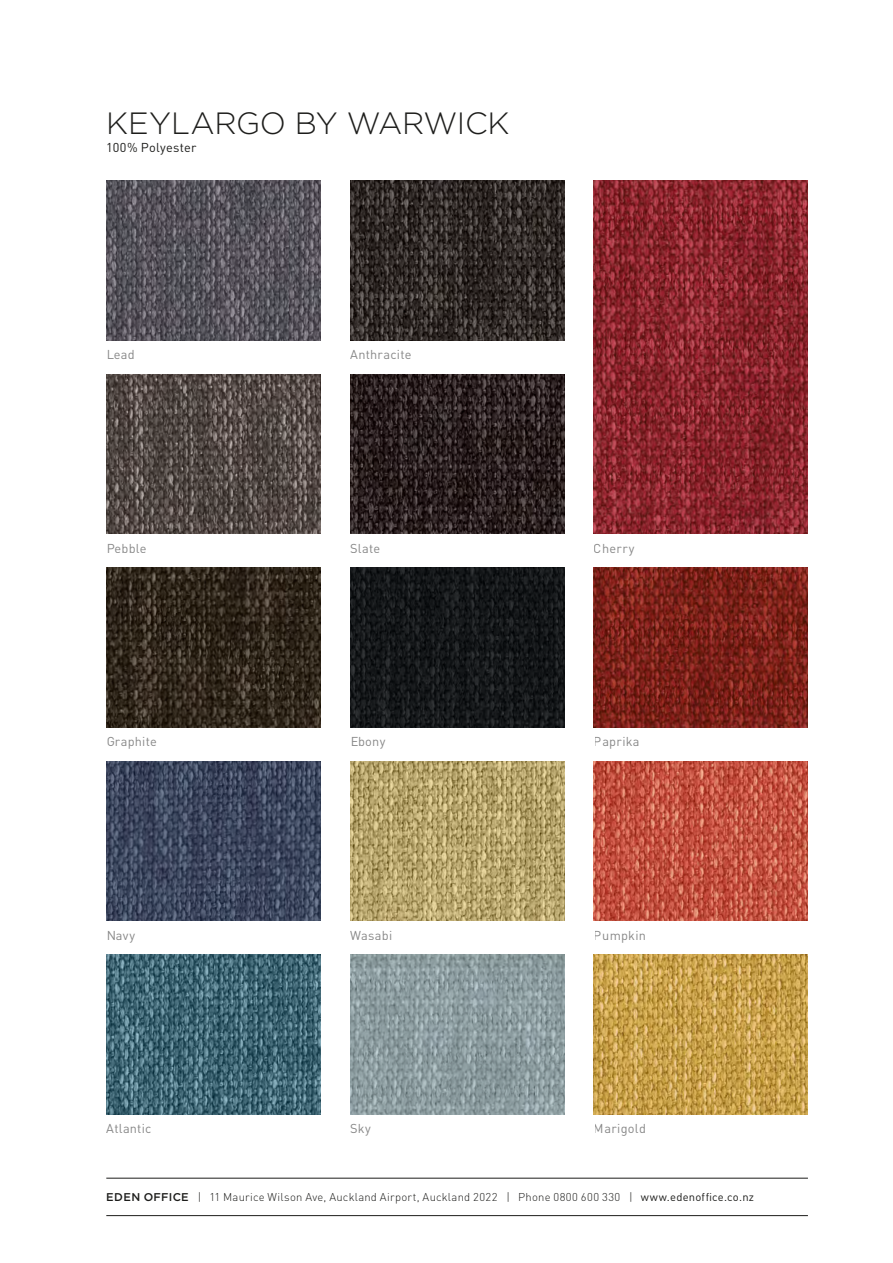
<style>
.page{position:relative;width:893px;height:1263px;background:#fff}
.page>*{position:absolute;margin:0;border:0;box-sizing:border-box;transform-origin:0 0}
.t1{font:300 30.75px "Gotham";letter-spacing:-.01em;color:#1d1d1b}
.t2{font:12.75px "DIN";letter-spacing:.02em;color:#878787}
.t3{font:12.75px "DIN";letter-spacing:.02em;color:#1d1d1b}
.t4{font:300 11.25px "DIN";letter-spacing:.02em;color:#1d1d1b}
.s1{font-family:"Gotham";font-weight:500}
.s2{font-weight:400}
</style>
<div class="page">
<img style="left:350px;top:374px;width:214px;height:160px">
<img style="left:350px;top:181px;width:214px;height:159px">
<img style="left:106px;top:181px;width:214px;height:159px">
<img style="left:350px;top:568px;width:214px;height:159px">
<img style="left:106px;top:568px;width:214px;height:159px">
<img style="left:350px;top:761px;width:214px;height:160px">
<img style="left:594px;top:181px;width:214px;height:353px">
<img style="left:594px;top:568px;width:214px;height:159px">
<img style="left:594px;top:761px;width:214px;height:160px">
<img style="left:594px;top:955px;width:214px;height:159px">
<img style="left:106px;top:374px;width:214px;height:160px">
<img style="left:106px;top:761px;width:214px;height:160px">
<img style="left:106px;top:955px;width:214px;height:159px">
<img style="left:350px;top:955px;width:214px;height:159px">
<hr style="left:106px;top:1178px;width:702px;height:1px;background:#1d1d1b">
<hr style="left:106px;top:1215px;width:702px;height:1px;background:#1d1d1b">
<h1 class="t1" style="left:106px;top:106px;width:405px">KEYLARGO BY WARWICK</h1>
<p class="t3" style="left:106px;top:139px;width:92px">100% Polyester</p>
<p class="t2" style="left:106px;top:346px;width:30px">Lead</p>
<p class="t2" style="left:350px;top:346px;width:63px">Anthracite</p>
<p class="t2" style="left:106px;top:540px;width:42px">Pebble</p>
<p class="t2" style="left:350px;top:540px;width:32px">Slate</p>
<p class="t2" style="left:594px;top:540px;width:42px">Cherry</p>
<p class="t2" style="left:106px;top:733px;width:52px">Graphite</p>
<p class="t2" style="left:350px;top:733px;width:37px">Ebony</p>
<p class="t2" style="left:594px;top:733px;width:47px">Paprika</p>
<p class="t2" style="left:106px;top:927px;width:30px">Navy</p>
<p class="t2" style="left:350px;top:927px;width:44px">Wasabi</p>
<p class="t2" style="left:594px;top:927px;width:54px">Pumpkin</p>
<p class="t2" style="left:106px;top:1120px;width:47px">Atlantic</p>
<p class="t2" style="left:350px;top:1120px;width:22px">Sky</p>
<p class="t2" style="left:594px;top:1120px;width:54px">Marigold</p>
<p class="t4" style="left:106px;top:1190px;width:649px"><span class="s1">EDEN OFFICE</span> | 11 Maurice Wilson Ave, Auckland Airport, Auckland 2022 | Phone 0800 600 330 | <span class="s2">www.edenoffice.co.nz</span></p>
</div>
